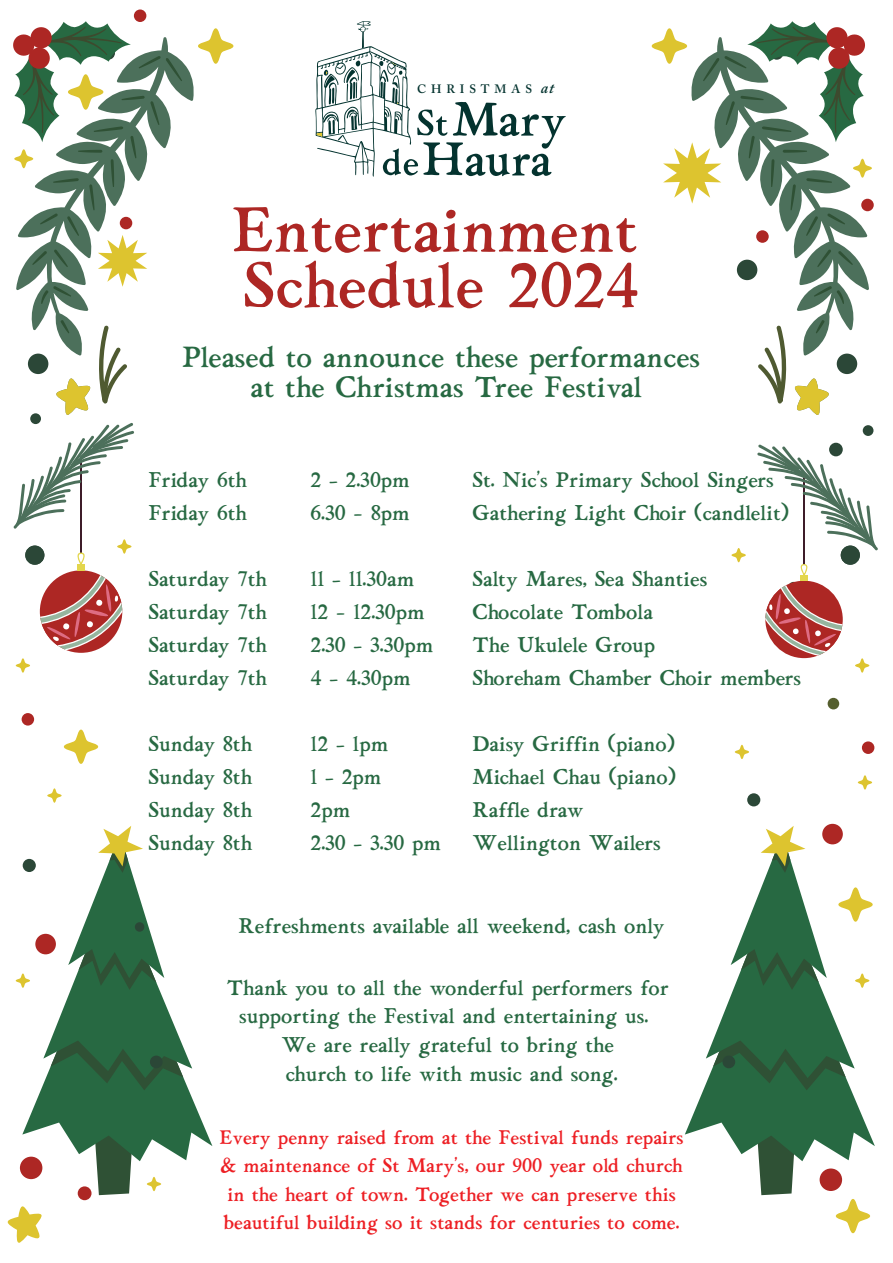
<style>
.page{position:relative;width:893px;height:1263px;background:#fff}
.page>*{position:absolute;margin:0;border:0;box-sizing:border-box;transform-origin:0 0}
.t1{font:58.5px/55.5px "Morty Old";color:#ad2724}
.t2{font:27px/30px "Morty Old";color:#276942;text-align:center}
.t3{font:19.5px/28.5px "Morty Old";color:#276942;text-align:center}
.t4{font:18px/28.5px "Morty Old";color:#ed1f24;text-align:center}
.t5{font:600 12.15px "Adobe Caslon Pro";letter-spacing:.4em;color:#04332f}
.s1{font-style:italic;font-size:15.75px}
</style>
<div class="page">
<svg style="left:182px;top:61px;width:12px;height:40px"></svg>
<svg style="left:16px;top:658px;width:14px;height:15px"></svg>
<svg style="left:117px;top:539px;width:14px;height:15px"></svg>
<svg style="left:7px;top:1206px;width:35px;height:37px"></svg>
<div style="left:25px;top:546px;width:19px;height:19px;background:#2b4737;border-radius:50%"></div>
<svg style="left:47px;top:788px;width:15px;height:15px"></svg>
<svg style="left:198px;top:28px;width:35px;height:36px"></svg>
<svg style="left:16px;top:826px;width:196px;height:369px"></svg>
<div style="left:23px;top:859px;width:13px;height:13px;background:#2b4737;border-radius:50%"></div>
<div style="left:135px;top:922px;width:9px;height:10px;background:#2b4737;border-radius:50%"></div>
<div style="left:20px;top:1157px;width:22px;height:22px;background:#ad2724;border-radius:50%"></div>
<div style="left:150px;top:1055px;width:13px;height:13px;background:#2b4737;border-radius:50%"></div>
<div style="left:35px;top:934px;width:21px;height:20px;background:#ad2724;border-radius:50%"></div>
<div style="left:78px;top:1186px;width:14px;height:14px;background:#ad2724;border-radius:50%"></div>
<div style="left:22px;top:713px;width:12px;height:12px;background:#ad2724;border-radius:50%"></div>
<div style="left:134px;top:9px;width:12px;height:13px;background:#ad2724;border-radius:50%"></div>
<svg style="left:64px;top:729px;width:34px;height:35px"></svg>
<svg style="left:315px;top:21px;width:251px;height:156px"></svg>
<hr style="left:80px;top:460px;width:2px;height:93px;background:#3e1c29">
<svg style="left:77px;top:552px;width:8px;height:12px"></svg>
<svg style="left:40px;top:570px;width:82px;height:83px"></svg>
<svg style="left:40px;top:575px;width:82px;height:75px"></svg>
<div style="left:77px;top:564px;width:8px;height:6px;background:#e3d64c"></div>
<svg style="left:855px;top:658px;width:14px;height:15px"></svg>
<svg style="left:858px;top:775px;width:14px;height:14px"></svg>
<svg style="left:735px;top:745px;width:14px;height:14px"></svg>
<div style="left:747px;top:793px;width:13px;height:13px;background:#2b4737;border-radius:50%"></div>
<div style="left:828px;top:698px;width:11px;height:11px;background:#555f2e;border-radius:50%"></div>
<svg style="left:822px;top:824px;width:21px;height:20px"></svg>
<div style="left:862px;top:741px;width:12px;height:13px;background:#ad2724;border-radius:50%"></div>
<svg style="left:685px;top:826px;width:190px;height:407px"></svg>
<div style="left:765px;top:581px;width:78px;height:77px;background:#ad2724;border-radius:50%"></div>
<svg style="left:765px;top:585px;width:77px;height:71px"></svg>
<div style="left:801px;top:575px;width:7px;height:6px;background:#e3d64c"></div>
<svg style="left:652px;top:21px;width:226px;height:555px"></svg>
<svg style="left:13px;top:21px;width:169px;height:508px"></svg>
<p class="t5" style="left:417px;top:82px;width:138px">CHRISTMAS <span class="s1">at</span></p>
<h1 class="t1" style="left:232px;top:198px;width:409px">Entertainment<br>Schedule 2024</h1>
<h2 class="t2" style="left:182px;top:340px;width:520px">Pleased to announce these performances at the Christmas Tree Festival</h2>
<p class="t3" style="left:149px;top:464px;width:100px">Friday 6th</p>
<p class="t3" style="left:311px;top:464px;width:101px">2 - 2.30pm</p>
<p class="t3" style="left:473px;top:464px;width:303px">St. Nic's Primary School Singers</p>
<p class="t3" style="left:149px;top:497px;width:100px">Friday 6th</p>
<p class="t3" style="left:311px;top:497px;width:101px">6.30 – 8pm</p>
<p class="t3" style="left:473px;top:497px;width:318px">Gathering Light Choir (candlelit)</p>
<p class="t3" style="left:149px;top:563px;width:120px">Saturday 7th</p>
<p class="t3" style="left:311px;top:563px;width:105px">11 - 11.30am</p>
<p class="t3" style="left:473px;top:563px;width:236px">Salty Mares, Sea Shanties</p>
<p class="t3" style="left:149px;top:596px;width:120px">Saturday 7th</p>
<p class="t3" style="left:311px;top:596px;width:116px">12 – 12.30pm</p>
<p class="t3" style="left:473px;top:596px;width:182px">Chocolate Tombola</p>
<p class="t3" style="left:149px;top:629px;width:120px">Saturday 7th</p>
<p class="t3" style="left:311px;top:629px;width:124px">2.30 - 3.30pm</p>
<p class="t3" style="left:473px;top:629px;width:184px">The Ukulele Group</p>
<p class="t3" style="left:149px;top:662px;width:120px">Saturday 7th</p>
<p class="t3" style="left:311px;top:662px;width:102px">4 - 4.30pm</p>
<p class="t3" style="left:473px;top:662px;width:330px">Shoreham Chamber Choir members</p>
<p class="t3" style="left:149px;top:728px;width:105px">Sunday 8th</p>
<p class="t3" style="left:311px;top:728px;width:79px">12 - 1pm</p>
<p class="t3" style="left:473px;top:728px;width:204px">Daisy Griffin (piano)</p>
<p class="t3" style="left:149px;top:761px;width:105px">Sunday 8th</p>
<p class="t3" style="left:311px;top:761px;width:72px">1 - 2pm</p>
<p class="t3" style="left:473px;top:761px;width:205px">Michael Chau (piano)</p>
<p class="t3" style="left:149px;top:794px;width:105px">Sunday 8th</p>
<p class="t3" style="left:311px;top:794px;width:41px">2pm</p>
<p class="t3" style="left:472px;top:794px;width:113px">Raffle draw</p>
<p class="t3" style="left:149px;top:827px;width:105px">Sunday 8th</p>
<p class="t3" style="left:311px;top:827px;width:132px">2.30 - 3.30 pm</p>
<p class="t3" style="left:473px;top:827px;width:190px">Wellington Wailers</p>
<p class="t3" style="left:239px;top:911px;width:428px">Refreshments available all weekend, cash only</p>
<p class="t3" style="left:227px;top:972px;width:444px">Thank you to all the wonderful performers for supporting the Festival and entertaining us.<br>We are really grateful to bring the<br>church to life with music and song.</p>
<p class="t4" style="left:219px;top:1121px;width:466px">Every penny raised from at the Festival funds repairs &amp; maintenance of St Mary's, our 900 year old church in the heart of town. Together we can preserve this beautiful building so it stands for centuries to come.</p>
</div>
